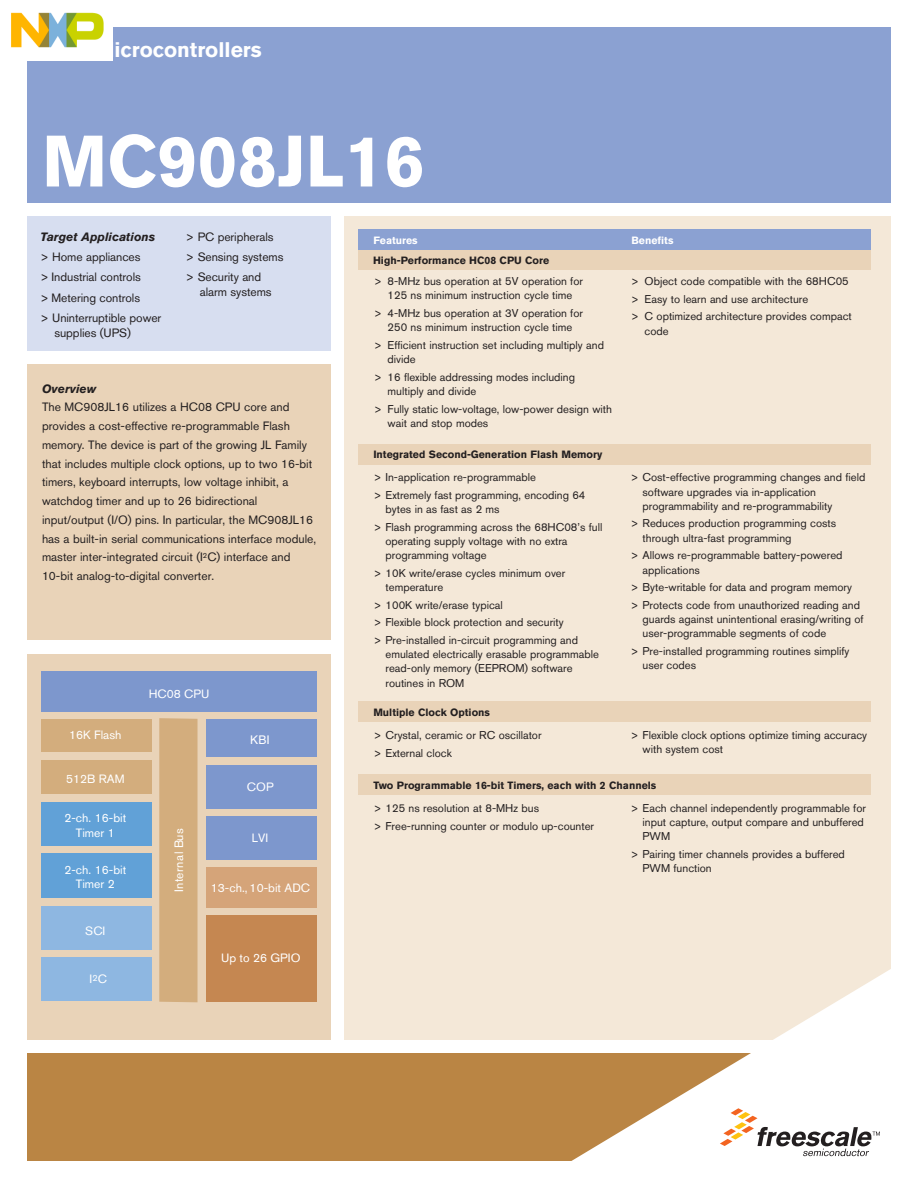
<style>
.page{position:relative;width:918px;height:1188px;background:#fff}
.page>*{position:absolute;margin:0;border:0;box-sizing:border-box;transform-origin:0 0}
.t1{font:700 72px "Akzidenz Grotesk BQ";color:#fff}
.t2{font:700 21px "Akzidenz Grotesk BQ";color:#fff}
.t3{font:12.15px "Akzidenz Grotesk BQ";color:#fff}
.t4{font:12px/18.8px "Akzidenz Grotesk BQ";color:#231f20}
.t5{font:12px/14px "Akzidenz Grotesk BQ";color:#fff;text-align:center}
.t6{font:italic 700 12px "Akzidenz Grotesk BQ";color:#231f20}
.t7{font:12px "Helvetica";color:#fff}
.t8{font:11.25px/14.2px "Akzidenz Grotesk BQ";color:#231f20}
.t9{font:700 10.5px "Akzidenz Grotesk BQ";color:#231f20}
.t10{font:700 10.5px "Akzidenz Grotesk BQ";color:#fff}
.t11{font:9px "Akzidenz Grotesk BQ";color:#fff}
.s1{font-size:12px}
</style>
<div class="page">
<div style="left:27px;top:1053px;width:857px;height:108px;background:#ba8544"></div>
<div style="left:344px;top:216px;width:547px;height:824px;background:#f4e8d8"></div>
<svg style="left:571px;top:969px;width:320px;height:192px"></svg>
<div style="left:27px;top:27px;width:864px;height:175px;background:#8ba1d2"></div>
<div style="left:27px;top:216px;width:303px;height:135px;background:#d7def0"></div>
<div style="left:27px;top:365px;width:303px;height:275px;background:#e9d3b8"></div>
<svg style="left:720px;top:1108px;width:160px;height:48px;background:#ddd8d3"></svg>
<div style="left:27px;top:654px;width:303px;height:386px;background:#e9d3b8"></div>
<div style="left:41px;top:672px;width:276px;height:40px;background:#7d97cd"></div>
<div style="left:159px;top:718px;width:39px;height:284px;background:#d3ad7d"></div>
<div style="left:41px;top:720px;width:110px;height:32px;background:#d3ad7d"></div>
<div style="left:41px;top:760px;width:110px;height:34px;background:#d3ad7d"></div>
<div style="left:206px;top:765px;width:111px;height:44px;background:#7d97cd"></div>
<div style="left:206px;top:720px;width:111px;height:37px;background:#7d97cd"></div>
<div style="left:41px;top:853px;width:110px;height:45px;background:#61a1d7"></div>
<div style="left:206px;top:915px;width:111px;height:87px;background:#c58751"></div>
<div style="left:41px;top:906px;width:110px;height:44px;background:#8eb7e1"></div>
<div style="left:41px;top:802px;width:110px;height:44px;background:#61a1d7"></div>
<div style="left:206px;top:816px;width:111px;height:44px;background:#7d97cd"></div>
<div style="left:41px;top:957px;width:110px;height:44px;background:#8eb7e1"></div>
<div style="left:206px;top:867px;width:111px;height:41px;background:#d5a479"></div>
<div style="left:358px;top:249px;width:513px;height:20px;background:#e9d3b8"></div>
<div style="left:358px;top:230px;width:513px;height:20px;background:#8ba1d2"></div>
<div style="left:358px;top:444px;width:513px;height:20px;background:#e9d3b8"></div>
<div style="left:358px;top:702px;width:513px;height:20px;background:#e9d3b8"></div>
<div style="left:358px;top:775px;width:513px;height:20px;background:#e9d3b8"></div>
<img style="left:11px;top:12px;width:101px;height:48px">
<h2 class="t2" style="left:42px;top:42px;width:221px">8-bit Microcontrollers</h2>
<h1 class="t1" style="left:42px;top:136px;width:384px">MC908JL16</h1>
<p class="t6" style="left:40px;top:232px;width:117px">Target Applications</p>
<p class="t4" style="left:40px;top:248px;width:123px;line-height:20.4px">&gt; Home appliances<br>&gt; Industrial controls<br>&gt; Metering controls<br>&gt; Uninterruptible power</p>
<p class="t4" style="left:54px;top:325px;width:78px">supplies (UPS)</p>
<p class="t4" style="left:186px;top:227px;width:99px;line-height:20.4px">&gt; PC peripherals &gt; Sensing systems &gt; Security and</p>
<p class="t4" style="left:200px;top:284px;width:73px">alarm systems</p>
<p class="t6" style="left:42px;top:384px;width:56px">Overview</p>
<p class="t4" style="left:42px;top:399px;width:276px">The MC908JL16 utilizes a HC08 CPU core and provides a cost-effective re-programmable Flash memory. The device is part of the growing JL Family that includes multiple clock options, up to two 16-bit timers, keyboard interrupts, low voltage inhibit, a watchdog timer and up to 26 bidirectional input/output (I/O) pins. In particular, the MC908JL16 has a built-in serial communications interface module, master inter-integrated circuit (I<sup>2</sup>C) interface and 10-bit analog-to-digital converter.</p>
<p class="t5" style="left:69px;top:730px;width:54px">16K Flash</p>
<p class="t5" style="left:66px;top:773px;width:60px">512B RAM</p>
<p class="t5" style="left:64px;top:812px;width:63px;line-height:15px">2-ch. 16-bit<br>Timer 1</p>
<p class="t5" style="left:64px;top:864px;width:63px">2-ch. 16-bit<br>Timer 2</p>
<p class="t5" style="left:85px;top:925px;width:22px">SCI</p>
<p class="t11" style="left:92px;top:974px;width:16px">2<span class="s1">C</span></p>
<p class="t5" style="left:149px;top:688px;width:62px">HC08 CPU</p>
<p class="t7" style="left:250px;top:735px;width:21px">KBI</p>
<p class="t5" style="left:247px;top:781px;width:28px">COP</p>
<p class="t3" style="left:174px;top:892px;width:65px;rotate:-90deg">BlanretnI su</p>
<p class="t5" style="left:252px;top:832px;width:18px">LVI</p>
<p class="t5" style="left:211px;top:882px;width:101px">13-ch., 10-bit ADC</p>
<p class="t5" style="left:221px;top:952px;width:81px">Up to 26 GPIO</p>
<p class="t10" style="left:373px;top:236px;width:46px">Features</p>
<p class="t10" style="left:632px;top:236px;width:43px">Benefits</p>
<p class="t9" style="left:373px;top:256px;width:178px">High-Performance HC08 CPU Core</p>
<p class="t8" style="left:374px;top:275px;width:211px;text-align:center">&gt; 8-MHz bus operation at 5V operation for<br>125 ns minimum instruction cycle time</p>
<p class="t8" style="left:374px;top:307px;width:211px;text-align:center">&gt; 4-MHz bus operation at 3V operation for<br>250 ns minimum instruction cycle time</p>
<p class="t8" style="left:388px;top:339px;width:218px;text-indent:-14px">&gt; Efficient instruction set including multiply and divide</p>
<p class="t8" style="left:388px;top:371px;width:189px;text-indent:-14px">&gt; 16 flexible addressing modes including multiply and divide</p>
<p class="t8" style="left:388px;top:403px;width:226px;text-indent:-14px">&gt; Fully static low-voltage, low-power design with wait and stop modes</p>
<p class="t8" style="left:631px;top:274px;width:223px;line-height:17.5px">&gt; Object code compatible with the 68HC05 &gt; Easy to learn and use architecture<br>&gt; C optimized architecture provides compact</p>
<p class="t8" style="left:645px;top:325px;width:26px">code</p>
<p class="t9" style="left:373px;top:451px;width:231px">Integrated Second-Generation Flash Memory</p>
<p class="t8" style="left:373px;top:470px;width:214px;line-height:17.5px">&gt; In-application re-programmable<br>&gt; Extremely fast programming, encoding 64</p>
<p class="t8" style="left:373px;top:502px;width:231px;line-height:17.5px;text-indent:12px">bytes in as fast as 2 ms<br>&gt; Flash programming across the 68HC08’s full</p>
<p class="t8" style="left:386px;top:535px;width:183px">operating supply voltage with no extra programming voltage</p>
<p class="t8" style="left:386px;top:567px;width:181px;text-indent:-12px">&gt; 10K write/erase cycles minimum over temperature</p>
<p class="t8" style="left:373px;top:597px;width:206px;line-height:17.5px">&gt; 100K write/erase typical<br>&gt; Flexible block protection and security<br>&gt; Pre-installed in-circuit programming and</p>
<p class="t8" style="left:386px;top:648px;width:215px">emulated electrically erasable programmable read-only memory (EEPROM) software routines in ROM</p>
<p class="t8" style="left:643px;top:471px;width:224px;text-indent:-12px">&gt; Cost-effective programming changes and field software upgrades via in-application programmability and re-programmability</p>
<p class="t8" style="left:643px;top:518px;width:195px;text-indent:-12px">&gt; Reduces production programming costs through ultra-fast programming</p>
<p class="t8" style="left:643px;top:549px;width:201px;text-indent:-12px">&gt; Allows re-programmable battery-powered applications</p>
<p class="t8" style="left:630px;top:580px;width:231px;line-height:17.5px">&gt; Byte-writable for data and program memory &gt; Protects code from unauthorized reading and</p>
<p class="t8" style="left:643px;top:613px;width:223px">guards against unintentional erasing/writing of user-programmable segments of code</p>
<p class="t8" style="left:643px;top:645px;width:208px;text-indent:-12px">&gt; Pre-installed programming routines simplify user codes</p>
<p class="t9" style="left:373px;top:709px;width:118px">Multiple Clock Options</p>
<p class="t8" style="left:373px;top:728px;width:170px;line-height:17.5px">&gt; Crystal, ceramic or RC oscillator &gt; External clock</p>
<p class="t8" style="left:643px;top:729px;width:226px;text-indent:-12px">&gt; Flexible clock options optimize timing accuracy with system cost</p>
<p class="t9" style="left:373px;top:782px;width:284px">Two Programmable 16-bit Timers, each with 2 Channels</p>
<p class="t8" style="left:373px;top:800px;width:222px;line-height:17.5px">&gt; 125 ns resolution at 8-MHz bus<br>&gt; Free-running counter or modulo up-counter</p>
<p class="t8" style="left:643px;top:802px;width:225px;text-indent:-12px">&gt; Each channel independently programmable for input capture, output compare and unbuffered<br>PWM</p>
<p class="t8" style="left:643px;top:848px;width:204px;text-indent:-12px">&gt; Pairing timer channels provides a buffered<br>PWM function</p>
</div>
